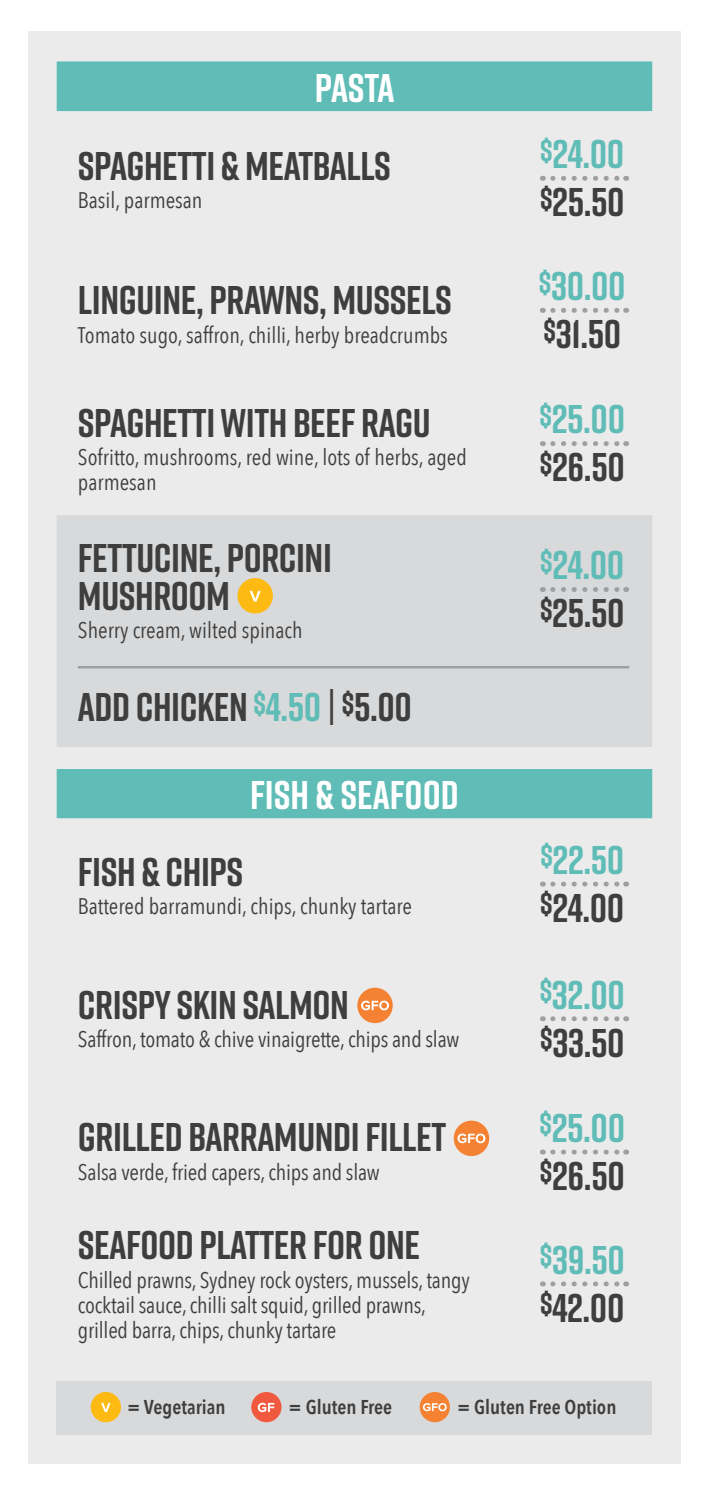
<style>
.page{position:relative;width:711px;height:1491px;background:#fff}
.page>*{position:absolute;margin:0;border:0;box-sizing:border-box;transform-origin:0 0}
.t1{font:700 40px/37.5px "Rift";letter-spacing:-.01em;color:#3e3e3f}
.t2{font:700 40px/48px "Rift";letter-spacing:-.01em;color:#60bcb6}
.t3{font:700 40px "Rift";letter-spacing:-.02em;color:#fff}
.t4{font:22.5px/25px "Avenir Next Condensed";letter-spacing:-.01em;color:#3e3e3f}
.t5{font:600 20px "Avenir Next Condensed";color:#3e3e3f}
.s1{color:#60bcb6}
.s2{font-weight:500}
.s3{color:#fff}
.s4{color:#3e3e3f}
</style>
<div class="page">
<div style="left:28px;top:31px;width:652px;height:1432px;background:#ebebec"></div>
<svg style="left:57px;top:61px;width:595px;height:757px"></svg>
<div style="left:57px;top:515px;width:595px;height:232px;background:#d8d9da"></div>
<div style="left:57px;top:747px;width:595px;height:21px;background:#ebebec"></div>
<div style="left:237px;top:578px;width:36px;height:35px;background:#fcba13;border-radius:50%"></div>
<svg style="left:250px;top:591px;width:11px;height:10px"></svg>
<div style="left:357px;top:987px;width:36px;height:36px;background:#f48232;border-radius:50%"></div>
<svg style="left:361px;top:1000px;width:28px;height:10px"></svg>
<div style="left:454px;top:1120px;width:35px;height:36px;background:#f48232;border-radius:50%"></div>
<svg style="left:457px;top:1133px;width:28px;height:10px"></svg>
<hr style="left:78px;top:666px;width:551px;height:2px;background:#9d9fa2">
<svg style="left:552px;top:176px;width:74px;height:5px"></svg>
<svg style="left:552px;top:308px;width:74px;height:5px"></svg>
<svg style="left:552px;top:441px;width:74px;height:5px"></svg>
<svg style="left:552px;top:587px;width:74px;height:5px"></svg>
<svg style="left:552px;top:881px;width:74px;height:5px"></svg>
<svg style="left:552px;top:1016px;width:74px;height:5px"></svg>
<svg style="left:552px;top:1149px;width:74px;height:5px"></svg>
<svg style="left:552px;top:1281px;width:74px;height:5px"></svg>
<div style="left:57px;top:1381px;width:595px;height:53px;background:#d8d9da"></div>
<div style="left:419px;top:1391px;width:31px;height:31px;background:#f48232;border-radius:50%"></div>
<svg style="left:423px;top:1403px;width:23px;height:8px"></svg>
<div style="left:251px;top:1391px;width:30px;height:31px;background:#f0593e;border-radius:50%"></div>
<svg style="left:258px;top:1402px;width:16px;height:10px"></svg>
<div style="left:91px;top:1391px;width:30px;height:31px;background:#fcba13;border-radius:50%"></div>
<svg style="left:101px;top:1402px;width:10px;height:9px"></svg>
<h1 class="t3" style="left:315px;top:59px;width:81px">PASTA</h1>
<h1 class="t1" style="left:78px;top:146px;width:314px">SPAGHETTI &amp; MEATBALLS</h1>
<p class="t4" style="left:78px;top:187px;width:126px">Basil, parmesan</p>
<h1 class="t1" style="left:78px;top:281px;width:375px">LINGUINE, PRAWNS, MUSSELS</h1>
<p class="t4" style="left:78px;top:321px;width:371px">Tomato sugo, saffron, chilli, herby breadcrumbs</p>
<h1 class="t1" style="left:78px;top:403px;width:354px">SPAGHETTI WITH BEEF RAGU</h1>
<p class="t4" style="left:78px;top:444px;width:390px">Sofritto, mushrooms, red wine, lots of herbs, aged parmesan</p>
<h1 class="t1" style="left:78px;top:539px;width:255px">FETTUCINE, PORCINI<br>MUSHROOM</h1>
<p class="t4" style="left:78px;top:617px;width:226px">Sherry cream, wilted spinach</p>
<h1 class="t1" style="left:250px;top:662px;width:210px;line-height:87.8px;text-indent:-172px">ADD CHICKEN <sup>$</sup><span class="s1">4.50</span> <span class="s2">|</span> <sup>$</sup>5.00<br><span class="s3">FISH &amp; SEAFOOD</span></h1>
<h1 class="t1" style="left:78px;top:852px;width:167px">FISH &amp; CHIPS</h1>
<p class="t4" style="left:78px;top:893px;width:335px">Battered barramundi, chips, chunky tartare</p>
<h1 class="t1" style="left:78px;top:985px;width:272px">CRISPY SKIN SALMON</h1>
<p class="t4" style="left:78px;top:1025px;width:383px">Saffron, tomato &amp; chive vinaigrette, chips and slaw</p>
<h1 class="t1" style="left:78px;top:1118px;width:370px">GRILLED BARRAMUNDI FILLET</h1>
<p class="t4" style="left:78px;top:1158px;width:303px">Salsa verde, fried capers, chips and slaw</p>
<h1 class="t1" style="left:78px;top:1225px;width:344px">SEAFOOD PLATTER FOR ONE</h1>
<p class="t4" style="left:78px;top:1266px;width:393px">Chilled prawns, Sydney rock oysters, mussels, tangy cocktail sauce, chilli salt squid, grilled prawns, grilled barra, chips, chunky tartare</p>
<h1 class="t2" style="left:540px;top:129px;width:86px"><sup>$</sup>24.00 <sup>$</sup><span class="s4">25.50</span></h1>
<h1 class="t2" style="left:539px;top:261px;width:88px"><sup>$</sup>30.00 <sup>$</sup><span class="s4">31.50</span></h1>
<h1 class="t2" style="left:539px;top:395px;width:87px"><sup>$</sup>25.00 <sup>$</sup><span class="s4">26.50</span></h1>
<h1 class="t2" style="left:540px;top:540px;width:86px"><sup>$</sup>24.00 <sup>$</sup><span class="s4">25.50</span></h1>
<h1 class="t2" style="left:540px;top:835px;width:86px"><sup>$</sup>22.50 <sup>$</sup><span class="s4">24.00</span></h1>
<h1 class="t2" style="left:539px;top:970px;width:87px"><sup>$</sup>32.00 <sup>$</sup><span class="s4">33.50</span></h1>
<h1 class="t2" style="left:539px;top:1103px;width:87px"><sup>$</sup>25.00 <sup>$</sup><span class="s4">26.50</span></h1>
<h1 class="t2" style="left:540px;top:1235px;width:87px"><sup>$</sup>39.50 <sup>$</sup><span class="s4">42.00</span></h1>
<p class="t5" style="left:127px;top:1389px;width:100px">= Vegetarian</p>
<p class="t5" style="left:288px;top:1389px;width:105px">= Gluten Free</p>
<p class="t5" style="left:457px;top:1389px;width:161px">= Gluten Free Option</p>
</div>
